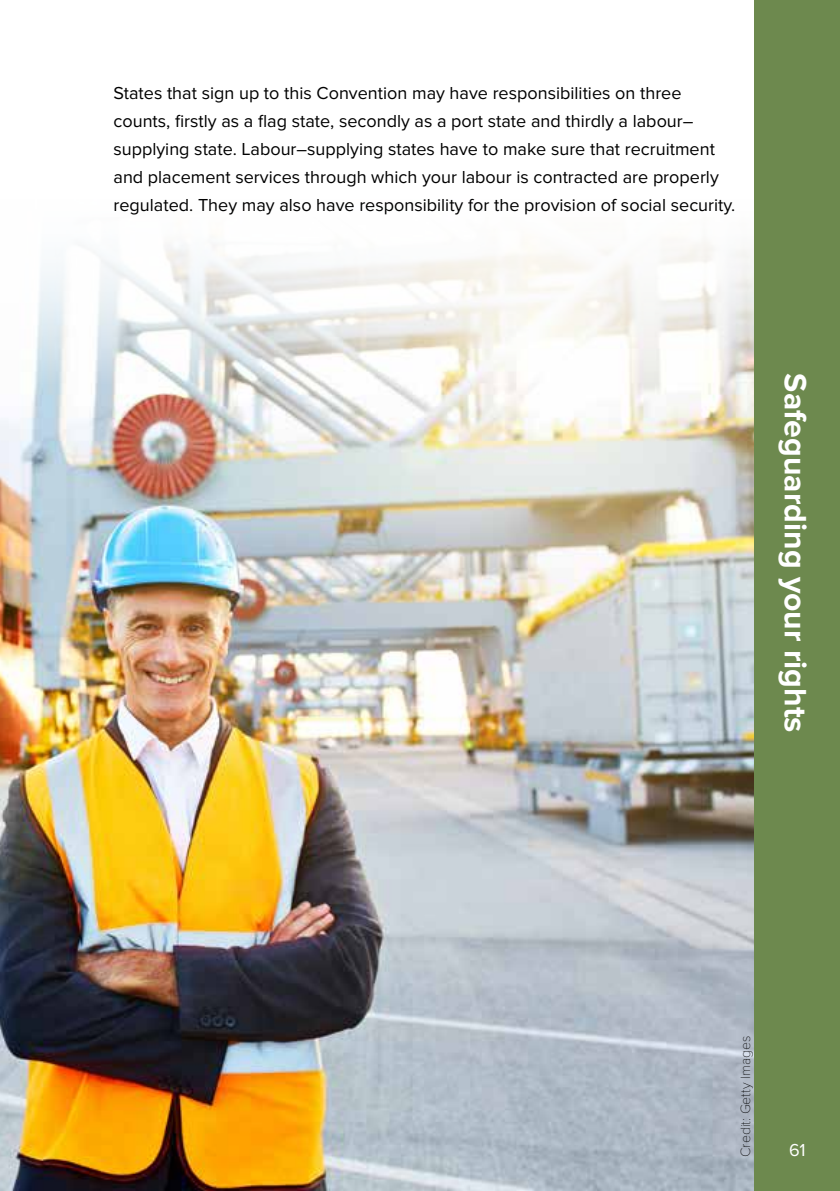
<style>
.page{position:relative;width:840px;height:1191px;background:#fff}
.page>*{position:absolute;margin:0;border:0;box-sizing:border-box;transform-origin:0 0}
.t1{font:700 32px "Proxima Nova";color:#fff}
.t2{font:18px/28px "Proxima Nova";color:#000}
.t3{font:18px "Proxima Nova";color:#fff}
.t4{font:100 14px "Proxima Nova T";color:#000}
</style>
<div class="page">
<img style="left:0;top:242px;width:754px;height:949px">
<div style="left:754px;top:0;width:85px;height:1191px;background:#6d894e"></div>
<p class="t2" style="left:113px;top:80px;width:623px">States that sign up to this Convention may have responsibilities on three counts, firstly as a flag state, secondly as a port state and thirdly a labour– supplying state. Labour–supplying states have to make sure that recruitment and placement services through which your labour is contracted are properly regulated. They may also have responsibility for the provision of social security.</p>
<h1 class="t1" style="left:813px;top:373px;width:361px;rotate:90deg">Safeguarding your rights</h1>
<p class="t4" style="left:737px;top:1157px;width:122px;rotate:-90deg">Credit: Getty Images</p>
<p class="t3" style="left:788px;top:1139px;width:18px">61</p>
</div>
